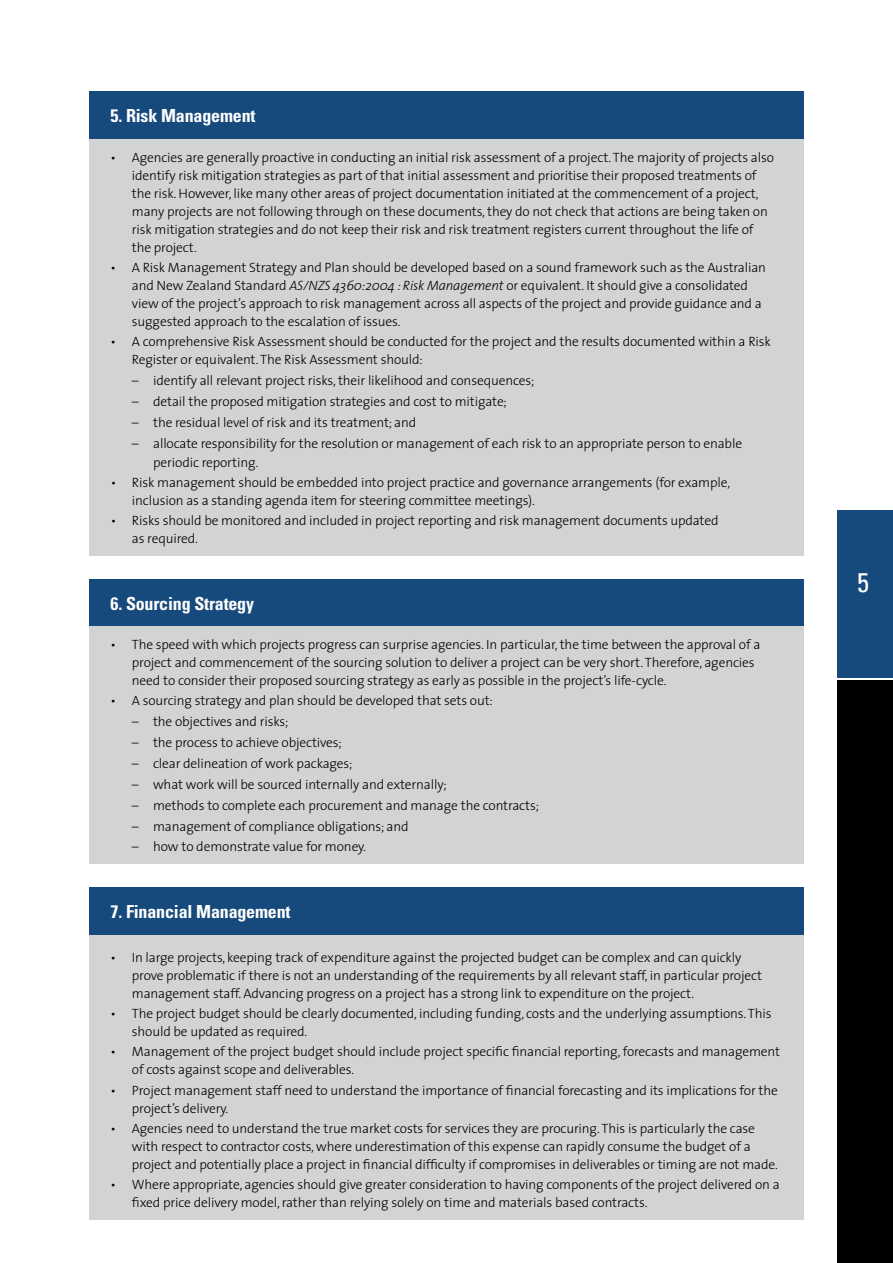
<style>
.page{position:relative;width:893px;height:1263px;background:#fff}
.page>*{position:absolute;margin:0;border:0;box-sizing:border-box;transform-origin:0 0}
.t1{font:condensed 27px "Univers";color:#fff}
.t2{font:700 condensed 18px "Univers";letter-spacing:-.01em;color:#fff}
.t3{font:300 13.5px/18px "The Sans";letter-spacing:-.01em;color:#000}
.s1{font-style:italic}
</style>
<div class="page">
<div style="left:838px;top:510px;width:55px;height:168px;background:#174a7c"></div>
<div style="left:838px;top:680px;width:55px;height:583px;background:#000"></div>
<hr style="left:892px;top:0;width:1px;height:1263px;background:#174a7c">
<hr style="left:892px;top:510px;width:1px;height:170px;background:#817c00">
<hr style="left:892px;top:680px;width:1px;height:583px;background:#000">
<div style="left:89px;top:91px;width:714px;height:48px;background:#174a7c"></div>
<div style="left:89px;top:139px;width:714px;height:417px;background:#d1d3d4"></div>
<div style="left:89px;top:579px;width:714px;height:47px;background:#174a7c"></div>
<div style="left:89px;top:626px;width:714px;height:238px;background:#d1d3d4"></div>
<div style="left:89px;top:887px;width:714px;height:48px;background:#174a7c"></div>
<div style="left:89px;top:935px;width:714px;height:284px;background:#d1d3d4"></div>
<h2 class="t2" style="left:111px;top:105px;width:146px">5. Risk Management</h2>
<p class="t3" style="left:132px;top:148px;width:644px;text-indent:-21px">• Agencies are generally proactive in conducting an initial risk assessment of a project.The majority of projects also identify risk mitigation strategies as part of that initial assessment and prioritise their proposed treatments of the risk. However, like many other areas of project documentation initiated at the commencement of a project, many projects are not following through on these documents, they do not check that actions are being taken on risk mitigation strategies and do not keep their risk and risk treatment registers current throughout the life of the project.</p>
<p class="t3" style="left:132px;top:258px;width:636px;text-indent:-21px">• A Risk Management Strategy and Plan should be developed based on a sound framework such as the Australian and New Zealand Standard <span class="s1">AS/NZS 4360:2004 : Risk Management</span> or equivalent. It should give a consolidated view of the project’s approach to risk management across all aspects of the project and provide guidance and a suggested approach to the escalation of issues.</p>
<p class="t3" style="left:132px;top:332px;width:640px;text-indent:-21px">• A comprehensive Risk Assessment should be conducted for the project and the results documented within a Risk<br>Register or equivalent.The Risk Assessment should:</p>
<p class="t3" style="left:132px;top:371px;width:404px">– identify all relevant project risks, their likelihood and consequences;</p>
<p class="t3" style="left:132px;top:392px;width:377px">– detail the proposed mitigation strategies and cost to mitigate;</p>
<p class="t3" style="left:132px;top:413px;width:286px">– the residual level of risk and its treatment; and</p>
<p class="t3" style="left:153px;top:433px;width:590px;line-height:18.8px;text-indent:-21px">– allocate responsibility for the resolution or management of each risk to an appropriate person to enable periodic reporting.</p>
<p class="t3" style="left:132px;top:473px;width:600px;text-indent:-21px">• Risk management should be embedded into project practice and governance arrangements (for example, inclusion as a standing agenda item for steering committee meetings).</p>
<p class="t3" style="left:132px;top:511px;width:588px;text-indent:-21px">• Risks should be monitored and included in project reporting and risk management documents updated as required.</p>
<h2 class="t2" style="left:111px;top:592px;width:145px">6. Sourcing Strategy</h2>
<p class="t3" style="left:132px;top:635px;width:630px;text-indent:-21px">• The speed with which projects progress can surprise agencies. In particular, the time between the approval of a project and commencement of the sourcing solution to deliver a project can be very short.Therefore, agencies need to consider their proposed sourcing strategy as early as possible in the project’s life-cycle.</p>
<p class="t3" style="left:111px;top:691px;width:384px">• A sourcing strategy and plan should be developed that sets out:</p>
<p class="t3" style="left:132px;top:712px;width:158px">– the objectives and risks;</p>
<p class="t3" style="left:132px;top:733px;width:212px">– the process to achieve objectives;</p>
<p class="t3" style="left:132px;top:754px;width:222px">– clear delineation of work packages;</p>
<p class="t3" style="left:132px;top:775px;width:316px">– what work will be sourced internally and externally;</p>
<p class="t3" style="left:132px;top:796px;width:409px">– methods to complete each procurement and manage the contracts;</p>
<p class="t3" style="left:132px;top:816px;width:278px">– management of compliance obligations; and</p>
<p class="t3" style="left:132px;top:837px;width:236px">– how to demonstrate value for money.</p>
<h2 class="t2" style="left:111px;top:901px;width:182px">7. Financial Management</h2>
<p class="t3" style="left:132px;top:948px;width:632px;text-indent:-21px">• In large projects, keeping track of expenditure against the projected budget can be complex and can quickly prove problematic if there is not an understanding of the requirements by all relevant staff, in particular project management staff. Advancing progress on a project has a strong link to expenditure on the project.</p>
<p class="t3" style="left:132px;top:1004px;width:641px;text-indent:-21px">• The project budget should be clearly documented, including funding, costs and the underlying assumptions.This should be updated as required.</p>
<p class="t3" style="left:132px;top:1042px;width:650px;text-indent:-21px">• Management of the project budget should include project specific financial reporting, forecasts and management of costs against scope and deliverables.</p>
<p class="t3" style="left:132px;top:1080px;width:648px;text-indent:-21px">• Project management staff need to understand the importance of financial forecasting and its implications for the project’s delivery.</p>
<p class="t3" style="left:132px;top:1119px;width:648px;text-indent:-21px">• Agencies need to understand the true market costs for services they are procuring.This is particularly the case with respect to contractor costs, where underestimation of this expense can rapidly consume the budget of a project and potentially place a project in financial difficulty if compromises in deliverables or timing are not made.</p>
<p class="t3" style="left:132px;top:1175px;width:649px;text-indent:-21px">• Where appropriate, agencies should give greater consideration to having components of the project delivered on a fixed price delivery model, rather than relying solely on time and materials based contracts.</p>
<h1 class="t1" style="left:857px;top:565px;width:13px">5</h1>
</div>
